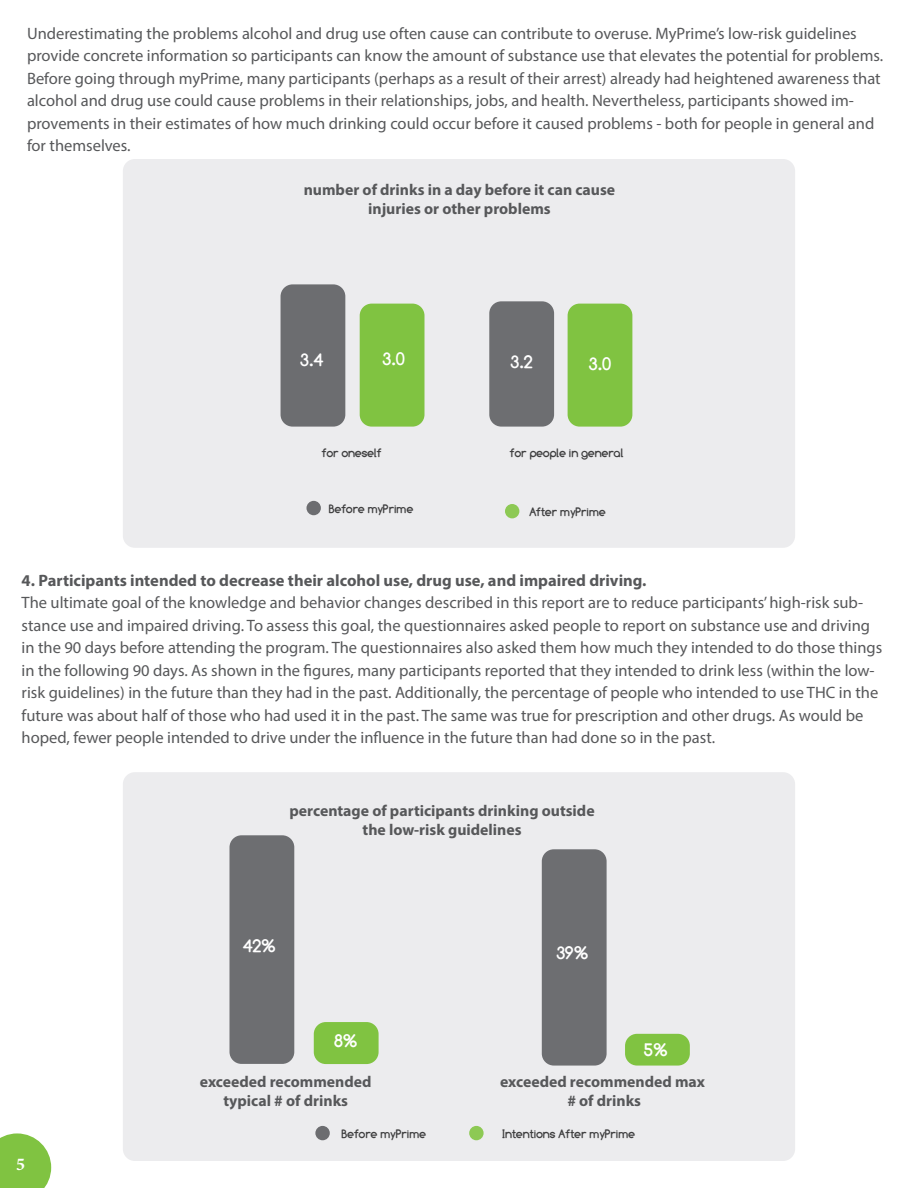
<style>
.page{position:relative;width:918px;height:1188px;background:#fff}
.page>*{position:absolute;margin:0;border:0;box-sizing:border-box;transform-origin:0 0}
.t1{font:700 18px "Comfortaa";color:#fff}
.t2{font:700 18px "Minion Pro";color:#fff}
.t3{font:16.5px/22.5px "Myriad Pro";color:#57585a}
.t4{font:700 16.5px "Myriad Pro";color:#57585a}
.t5{font:700 15.75px/18.9px "Myriad Pro";color:#57585a;text-align:center}
.t6{font:700 12px "Comfortaa";color:#3e3e3f}
</style>
<div class="page">
<div style="left:123px;top:772px;width:672px;height:389px;background:#ececee;border-radius:12px"></div>
<div style="left:625px;top:1034px;width:65px;height:32px;background:#80c341;border-radius:12px"></div>
<div style="left:542px;top:849px;width:65px;height:217px;background:#6d6e71;border-radius:12px"></div>
<div style="left:230px;top:835px;width:64px;height:229px;background:#6d6e71;border-radius:12px"></div>
<div style="left:314px;top:1022px;width:65px;height:42px;background:#80c341;border-radius:12px"></div>
<div style="left:315px;top:1126px;width:15px;height:14px;background:#6c6d70;border-radius:50%"></div>
<div style="left:469px;top:1126px;width:15px;height:14px;background:#8dc954;border-radius:50%"></div>
<svg style="left:0;top:1133px;width:51px;height:55px;background:#8fca57"></svg>
<div style="left:123px;top:159px;width:672px;height:389px;background:#ececee;border-radius:12px"></div>
<div style="left:360px;top:304px;width:65px;height:123px;background:#80c341;border-radius:12px"></div>
<div style="left:568px;top:304px;width:64px;height:123px;background:#80c341;border-radius:12px"></div>
<div style="left:489px;top:301px;width:65px;height:126px;background:#6d6e71;border-radius:12px"></div>
<div style="left:281px;top:284px;width:64px;height:143px;background:#6c6d70;border-radius:12px"></div>
<div style="left:306px;top:501px;width:15px;height:14px;background:#6c6d70;border-radius:50%"></div>
<div style="left:505px;top:504px;width:14px;height:14px;background:#8dc954;border-radius:50%"></div>
<p class="t3" style="left:27px;top:22px;width:858px">Underestimating the problems alcohol and drug use often cause can contribute to overuse. MyPrime’s low-risk guidelines provide concrete information so participants can know the amount of substance use that elevates the potential for problems.<br>Before going through myPrime, many participants (perhaps as a result of their arrest) already had heightened awareness that alcohol and drug use could cause problems in their relationships, jobs, and health. Nevertheless, participants showed im&shy;provements in their estimates of how much drinking could occur before it caused problems - both for people in general and for themselves.</p>
<p class="t5" style="left:304px;top:180px;width:313px">number of drinks in a day before it can cause injuries or other problems</p>
<p class="t1" style="left:383px;top:348px;width:23px">3.0</p>
<p class="t1" style="left:301px;top:349px;width:24px">3.4</p>
<p class="t1" style="left:511px;top:352px;width:23px">3.2</p>
<p class="t1" style="left:589px;top:353px;width:23px">3.0</p>
<p class="t6" style="left:322px;top:446px;width:61px">for oneself</p>
<p class="t6" style="left:510px;top:446px;width:115px">for people in general</p>
<p class="t6" style="left:329px;top:501px;width:86px">Before myPrime</p>
<p class="t6" style="left:529px;top:505px;width:78px">After myPrime</p>
<p class="t4" style="left:22px;top:569px;width:626px">4. Participants intended to decrease their alcohol use, drug use, and impaired driving.</p>
<p class="t3" style="left:22px;top:591px;width:862px">The ultimate goal of the knowledge and behavior changes described in this report are to reduce participants’ high-risk sub&shy;stance use and impaired driving. To assess this goal, the questionnaires asked people to report on substance use and driving in the 90 days before attending the program. The questionnaires also asked them how much they intended to do those things in the following 90 days. As shown in the figures, many participants reported that they intended to drink less (within the low&shy;risk guidelines) in the future than they had in the past. Additionally, the percentage of people who intended to use THC in the future was about half of those who had used it in the past. The same was true for prescription and other drugs. As would be hoped, fewer people intended to drive under the influence in the future than had done so in the past.</p>
<p class="t5" style="left:290px;top:801px;width:307px">percentage of participants drinking outside the low-risk guidelines</p>
<p class="t1" style="left:243px;top:935px;width:34px">42%</p>
<p class="t1" style="left:557px;top:943px;width:33px">39%</p>
<p class="t1" style="left:334px;top:1030px;width:24px">8%</p>
<p class="t5" style="left:200px;top:1072px;width:173px">exceeded recommended typical # of drinks</p>
<p class="t1" style="left:644px;top:1039px;width:25px">5%</p>
<p class="t5" style="left:500px;top:1072px;width:206px">exceeded recommended max # of drinks</p>
<p class="t2" style="left:16px;top:1151px;width:10px">5</p>
<p class="t6" style="left:342px;top:1127px;width:86px">Before myPrime</p>
<p class="t6" style="left:502px;top:1127px;width:135px">Intentions After myPrime</p>
</div>
